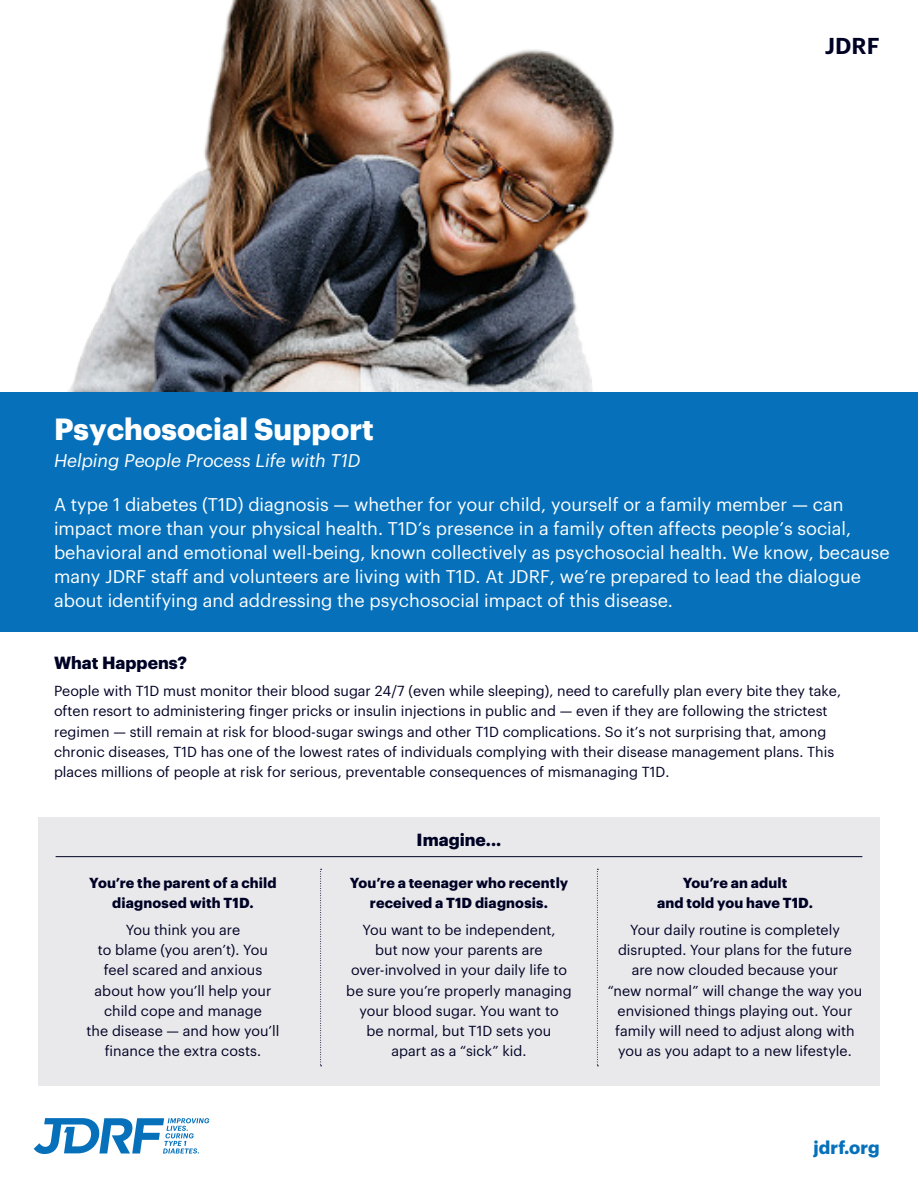
<style>
.page{position:relative;width:918px;height:1188px;background:#fff}
.page>*{position:absolute;margin:0;border:0;box-sizing:border-box;transform-origin:0 0}
.t1{font:700 30px "Graphik";color:#fff}
.t2{font:600 22.5px "Graphik";color:#000225}
.Intro_Para{font:18px/24px "Graphik";color:#fff}
.t3{font:italic 18px "Graphik";color:#fff}
.t4{font:700 18px "Graphik";color:#0671ba}
.Subhead{font:700 17.25px "Graphik";color:#000225}
.Body_Copy_9_13{font:14.25px/20.2px "Graphik";color:#000225;text-align:center}
.Body_Copy_9_13-2{font:700 14.25px/20.2px "Graphik";letter-spacing:.01em;color:#000225;text-align:center}
</style>
<div class="page">
<svg style="left:34px;top:1118px;width:175px;height:36px"></svg>
<img style="left:67px;top:0;width:547px;height:392px">
<div style="left:0;top:392px;width:918px;height:240px;background:#0671ba"></div>
<div style="left:38px;top:817px;width:842px;height:269px;background:#e9e9eb"></div>
<hr style="left:56px;top:856px;width:806px;height:1px;background:#000225">
<svg style="left:320px;top:869px;width:2px;height:197px"></svg>
<svg style="left:597px;top:869px;width:1px;height:197px"></svg>
<h2 class="t2" style="left:825px;top:28px;width:56px">JDRF</h2>
<p class="t1" style="left:54px;top:405px;width:321px">Psychosocial Support</p>
<p class="t3" style="left:54px;top:447px;width:308px">Helping People Process Life with T1D</p>
<p class="Intro_Para" style="left:54px;top:491px;width:837px">A type 1 diabetes (T1D) diagnosis — whether for your child, yourself or a family member — can impact more than your physical health. T1D’s presence in a family often affects people’s social, behavioral and emotional well-being, known collectively as psychosocial health. We know, because many JDRF staff and volunteers are living with T1D. At JDRF, we’re prepared to lead the dialogue about identifying and addressing the psychosocial impact of this disease.</p>
<p class="Subhead" style="left:54px;top:649px;width:135px">What Happens?</p>
<p class="Body_Copy_9_13" style="left:54px;top:680px;width:789px;text-align:left">People with T1D must monitor their blood sugar 24/7 (even while sleeping), need to carefully plan every bite they take, often resort to administering finger pricks or insulin injections in public and — even if they are following the strictest regimen — still remain at risk for blood-sugar swings and other T1D complications. So it’s not surprising that, among chronic diseases, T1D has one of the lowest rates of individuals complying with their disease management plans. This places millions of people at risk for serious, preventable consequences of mismanaging T1D.</p>
<p class="Body_Copy_9_13-2" style="left:89px;top:871px;width:189px">You’re the parent of a child diagnosed with T1D.</p>
<p class="Body_Copy_9_13" style="left:87px;top:918px;width:194px">You think you are<br>to blame (you aren’t). You feel scared and anxious about how you’ll help your child cope and manage<br>the disease — and how you’ll finance the extra costs.</p>
<p class="Subhead" style="left:417px;top:826px;width:86px">Imagine...</p>
<p class="Body_Copy_9_13-2" style="left:350px;top:871px;width:220px">You’re a teenager who recently received a T1D diagnosis.</p>
<p class="Body_Copy_9_13" style="left:346px;top:918px;width:227px">You want to be independent,<br>but now your parents are over-involved in your daily life to be sure you’re properly managing your blood sugar. You want to<br>be normal, but T1D sets you<br>apart as a “sick” kid.</p>
<p class="Body_Copy_9_13-2" style="left:657px;top:871px;width:157px">You’re an adult<br>and told you have T1D.</p>
<p class="Body_Copy_9_13" style="left:608px;top:918px;width:256px">Your daily routine is completely disrupted. Your plans for the future are now clouded because your<br>“new normal” will change the way you envisioned things playing out. Your family will need to adjust along with you as you adapt to a new lifestyle.</p>
<p class="t4" style="left:814px;top:1134px;width:67px">jdrf.org</p>
</div>
